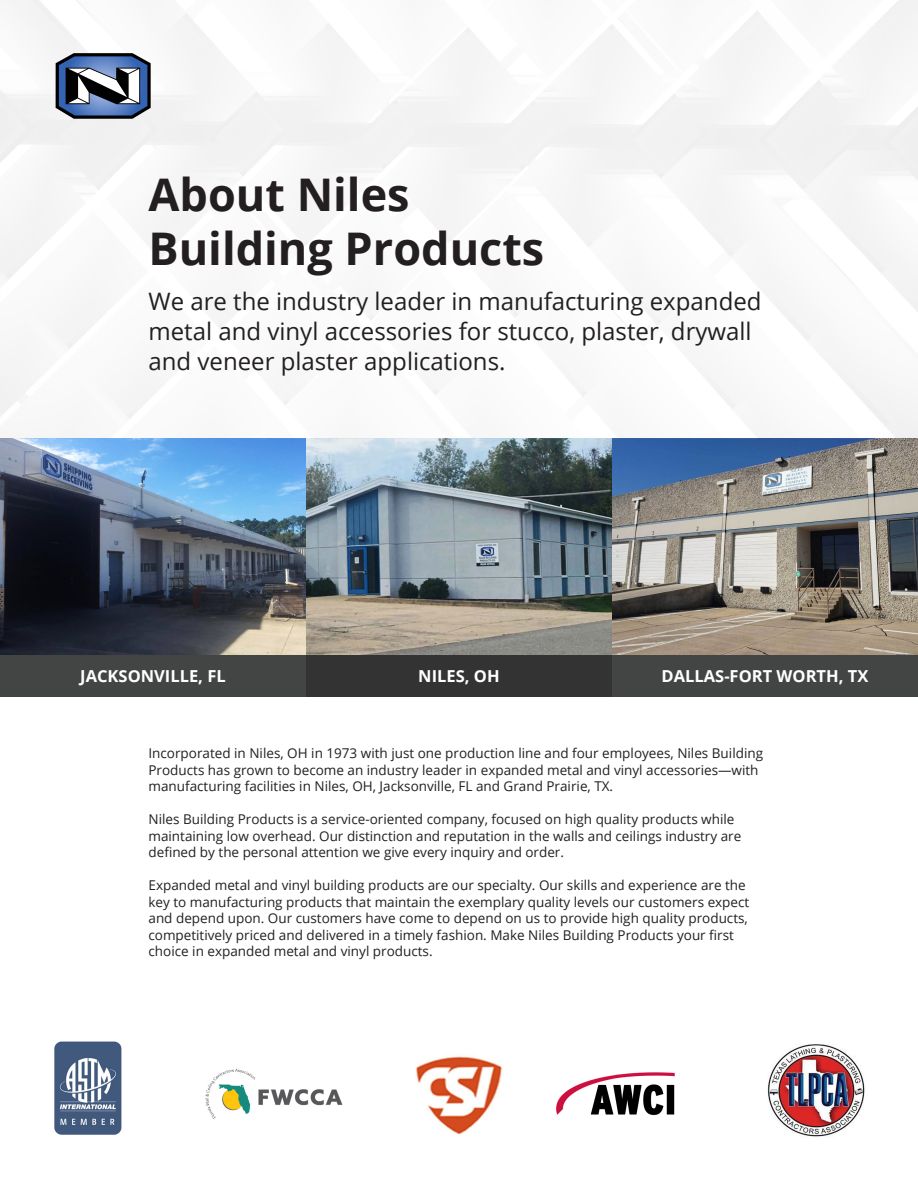
<style>
.page{position:relative;width:918px;height:1188px;background:#fff}
.page>*{position:absolute;margin:0;border:0;box-sizing:border-box;transform-origin:0 0}
.t1{font:700 45px "Open Sans";color:#231f20}
.t2{font:24px/30px "Open Sans";color:#231f20}
.t3{font:700 16.5px "Open Sans";color:#fff}
.t4{font:13.5px/16.5px "Open Sans";color:#231f20}
</style>
<div class="page">
<img style="left:54px;top:1041px;width:68px;height:94px">
<img style="left:205px;top:1068px;width:138px;height:51px">
<img style="left:416px;top:1056px;width:86px;height:79px">
<img style="left:556px;top:1072px;width:119px;height:44px">
<img style="left:767px;top:1044px;width:98px;height:93px">
<img style="left:0;top:0;width:918px;height:655px">
<div style="left:0;top:655px;width:306px;height:42px;background:#434545"></div>
<div style="left:612px;top:655px;width:306px;height:42px;background:#434545"></div>
<div style="left:306px;top:655px;width:306px;height:42px;background:#323332"></div>
<svg style="left:56px;top:53px;width:95px;height:66px"></svg>
<p class="t1" style="left:148px;top:163px;width:263px">About Niles</p>
<p class="t1" style="left:148px;top:217px;width:397px">Building Products</p>
<p class="t2" style="left:148px;top:286px;width:615px">We are the industry leader in manufacturing expanded metal and vinyl accessories for stucco, plaster, drywall and veneer plaster applications.</p>
<p class="t3" style="left:80px;top:664px;width:147px">JACKSONVILLE, FL</p>
<p class="t3" style="left:418px;top:664px;width:83px">NILES, OH</p>
<p class="t3" style="left:662px;top:664px;width:208px">DALLAS-FORT WORTH, TX</p>
<p class="t4" style="left:148px;top:745px;width:616px">Incorporated in Niles, OH in 1973 with just one production line and four employees, Niles Building<br>Products has grown to become an industry leader in expanded metal and vinyl accessories—with manufacturing facilities in Niles, OH, Jacksonville, FL and Grand Prairie, TX.</p>
<p class="t4" style="left:148px;top:811px;width:594px">Niles Building Products is a service-oriented company, focused on high quality products while maintaining low overhead. Our distinction and reputation in the walls and ceilings industry are defined by the personal attention we give every inquiry and order.</p>
<p class="t4" style="left:148px;top:877px;width:602px">Expanded metal and vinyl building products are our specialty. Our skills and experience are the key to manufacturing products that maintain the exemplary quality levels our customers expect and depend upon. Our customers have come to depend on us to provide high quality products, competitively priced and delivered in a timely fashion. Make Niles Building Products your first choice in expanded metal and vinyl products.</p>
</div>
